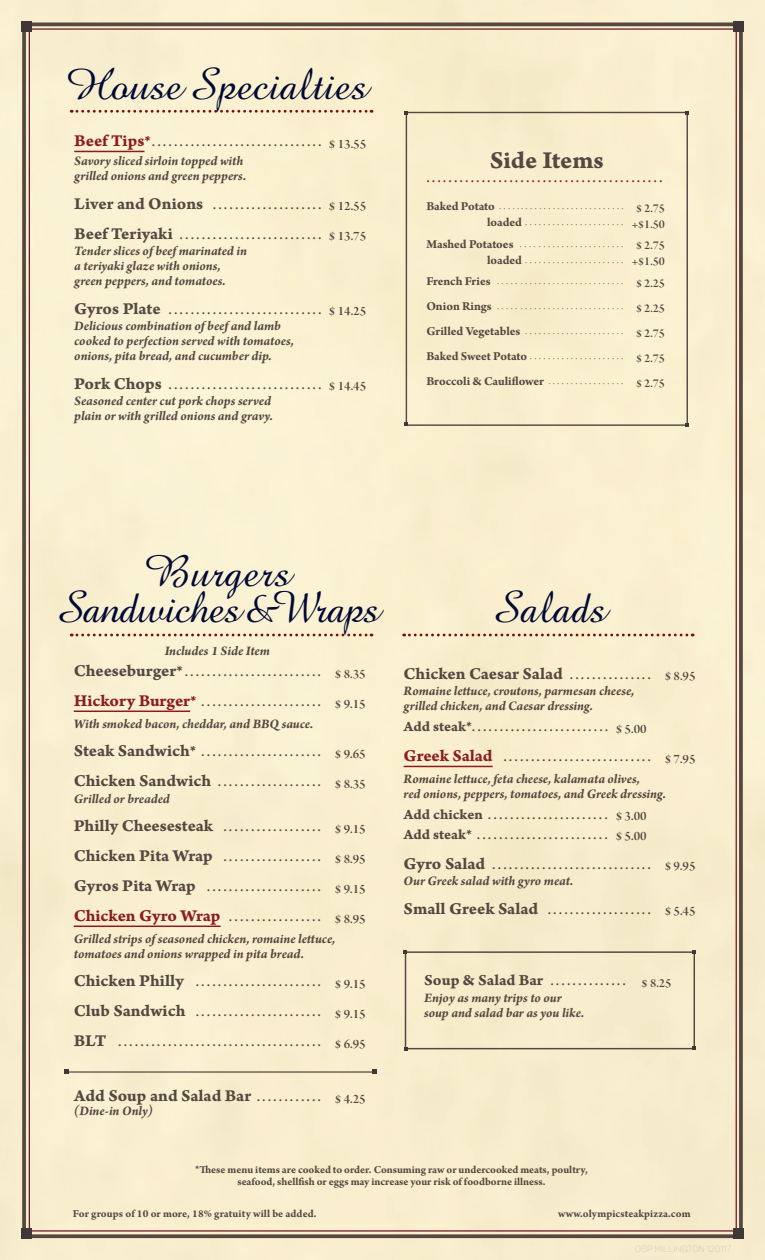
<style>
.page{position:relative;width:765px;height:1260px;background:#f9efce}
.page>*{position:absolute;margin:0;border:0;box-sizing:border-box;transform-origin:0 0}
.t1{font:45px/36.2px "Amazone BT";letter-spacing:-.025em;color:#000a35;text-align:center}
.t2{font:45px "Amazone BT";color:#000a35}
.t3{font:25.62px "Arno Pro Bold Caption";letter-spacing:-.005em;color:#544841}
.t4{font:17.5px "Arno Pro Bold Caption";letter-spacing:-.005em;color:#544841}
.t5{font:17.12px/30px "Arno Pro";color:#544841}
.t6{font:17.12px "Arno Pro";color:#8c1c1d}
.t7{font:italic 700 13.75px/15px "Arno Pro";letter-spacing:-.005em;color:#544841}
.t8{font:13.38px "Arno Pro Smbd Display";color:#544841}
.t9{font:700 12.88px "Arno Pro";letter-spacing:-.005em;color:#544841}
.t10{font:12.88px "Arno Pro Smbd Display";color:#544841}
.t11{font:700 11.25px/11.2px "Arno Pro";color:#544841;text-align:center}
.t12{font:3.5px "Amazone BT";color:#544841}
.s1{font-family:"Arno Pro Bold Caption";font-size:17.5px;color:#8c1c1d}
.s2{font-family:"Arno Pro Bold Caption";font-size:15px;color:#8c1c1d}
.s3{font-family:"Arno Pro Bold Caption";font-size:17.5px}
.s4{font-family:"Fairfield LH Sw Bold Italic Os F";font-size:10.25px}
.s5{font-family:"Arno Pro Bold Caption";font-size:15px}
.s6{font-family:"Arno Pro";font-size:17.12px}
.s7{font-family:"Arno Pro Bold Caption";font-size:13.75px}
.s8{font-family:"Arno Pro Bold Caption";font-size:16.25px}
.s9{font-family:"Fairfield LH Sw Bold Italic Os F";font-size:10.62px}
</style>
<div class="page">
<div style="left:22px;top:22px;width:721px;height:1216px;border:4px solid #544841"></div>
<div style="left:405px;top:951px;width:290px;height:98px;border:1px solid #544841"></div>
<svg style="left:692px;top:950px;width:4px;height:4px"></svg>
<svg style="left:692px;top:1046px;width:4px;height:4px"></svg>
<hr style="left:66px;top:1071px;width:309px;height:2px;background:#544841">
<svg style="left:64px;top:1070px;width:4px;height:4px"></svg>
<svg style="left:372px;top:1070px;width:5px;height:4px"></svg>
<hr style="left:74px;top:151px;width:71px;height:1px;background:#8c1c1d">
<hr style="left:74px;top:711px;width:116px;height:1px;background:#8c1c1d">
<hr style="left:74px;top:926px;width:147px;height:1px;background:#8c1c1d">
<hr style="left:404px;top:766px;width:89px;height:1px;background:#8c1c1d">
<svg style="left:71px;top:110px;width:301px;height:3px"></svg>
<svg style="left:71px;top:634px;width:301px;height:2px"></svg>
<svg style="left:404px;top:634px;width:289px;height:2px"></svg>
<div style="left:21px;top:21px;width:11px;height:11px;background:#403836"></div>
<div style="left:733px;top:21px;width:11px;height:11px;background:#403836"></div>
<div style="left:733px;top:1228px;width:11px;height:11px;background:#403836"></div>
<div style="left:21px;top:1228px;width:11px;height:11px;background:#403836"></div>
<div style="left:406px;top:112px;width:282px;height:314px;border:1px solid #544841"></div>
<svg style="left:405px;top:111px;width:3px;height:4px"></svg>
<svg style="left:405px;top:422px;width:3px;height:4px"></svg>
<svg style="left:685px;top:111px;width:4px;height:3px"></svg>
<svg style="left:685px;top:423px;width:4px;height:4px"></svg>
<h1 class="t2" style="left:67px;top:59px;width:303px">House Specialties</h1>
<p class="t5" style="left:74px;top:127px;width:293px"><span class="s1">Beef Tips</span><span class="s2">*</span>............................... <sub>$</sub><sub>13.55</sub></p>
<p class="t7" style="left:74px;top:154px;width:173px">Savory sliced sirloin topped with grilled onions and green peppers.</p>
<p class="t5" style="left:74px;top:190px;width:293px"><span class="s3">Liver and Onions</span> .................... <sub>$</sub><sub>12.55<br></sub><span class="s3">Beef Teriyaki</span> .......................... <sub>$</sub><sub>13.75</sub></p>
<p class="t7" style="left:74px;top:244px;width:174px">Tender slices of beef marinated in a teriyaki glaze with onions, green peppers, and tomatoes.</p>
<p class="t5" style="left:74px;top:295px;width:293px"><span class="s3">Gyros Plate</span> ............................ <sub>$</sub><sub>14.25</sub></p>
<p class="t7" style="left:74px;top:319px;width:221px">Delicious combination of beef and lamb cooked to perfection served with tomatoes, onions, pita bread, and cucumber dip.</p>
<p class="t5" style="left:74px;top:370px;width:293px"><span class="s3">Pork Chops</span> ............................ <sub>$</sub><sub>14.45</sub></p>
<p class="t7" style="left:74px;top:394px;width:200px">Seasoned center cut pork chops served plain or with grilled onions and gravy.</p>
<h2 class="t3" style="left:490px;top:145px;width:115px">Side Items</h2>
<p class="t6" style="left:426px;top:167px;width:238px">...........................................</p>
<p class="t9" style="left:426px;top:199px;width:70px">Baked Potato</p>
<p class="t12" style="left:499px;top:207px;width:126px">• • • • • • • • • • • • • • • • • • • • • • • • • • • •</p>
<p class="t10" style="left:636px;top:201px;width:30px"><span class="s4">$</span> 2.75</p>
<p class="t9" style="left:487px;top:215px;width:36px">loaded</p>
<p class="t12" style="left:525px;top:223px;width:100px">• • • • • • • • • • • • • • • • • • • • • •</p>
<p class="t10" style="left:632px;top:217px;width:34px"><span class="s4">+$</span>1.50</p>
<p class="t9" style="left:426px;top:236px;width:89px">Mashed Potatoes</p>
<p class="t12" style="left:520px;top:245px;width:105px">• • • • • • • • • • • • • • • • • • • • • • •</p>
<p class="t10" style="left:636px;top:238px;width:30px"><span class="s4">$</span> 2.75</p>
<p class="t9" style="left:487px;top:253px;width:36px">loaded</p>
<p class="t12" style="left:525px;top:261px;width:100px">• • • • • • • • • • • • • • • • • • • • • •</p>
<p class="t10" style="left:632px;top:254px;width:34px"><span class="s4">+$</span>1.50</p>
<p class="t9" style="left:426px;top:274px;width:66px">French Fries</p>
<p class="t12" style="left:497px;top:282px;width:128px">• • • • • • • • • • • • • • • • • • • • • • • • • • • •</p>
<p class="t10" style="left:636px;top:276px;width:30px"><span class="s4">$</span> 2.25</p>
<p class="t9" style="left:426px;top:299px;width:67px">Onion Rings</p>
<p class="t12" style="left:497px;top:307px;width:128px">• • • • • • • • • • • • • • • • • • • • • • • • • • • •</p>
<p class="t10" style="left:636px;top:301px;width:30px"><span class="s4">$</span> 2.25</p>
<p class="t9" style="left:426px;top:324px;width:96px">Grilled Vegetables</p>
<p class="t12" style="left:525px;top:332px;width:100px">• • • • • • • • • • • • • • • • • • • • • •</p>
<p class="t10" style="left:636px;top:326px;width:30px"><span class="s4">$</span> 2.75</p>
<p class="t9" style="left:426px;top:349px;width:102px">Baked Sweet Potato</p>
<p class="t12" style="left:530px;top:357px;width:95px">• • • • • • • • • • • • • • • • • • • • •</p>
<p class="t10" style="left:636px;top:351px;width:30px"><span class="s4">$</span> 2.75</p>
<p class="t9" style="left:426px;top:374px;width:119px">Broccoli &amp; Cauliflower</p>
<p class="t12" style="left:549px;top:382px;width:76px">• • • • • • • • • • • • • • • • •</p>
<p class="t10" style="left:636px;top:376px;width:30px"><span class="s4">$</span> 2.75</p>
<h1 class="t1" style="left:55px;top:554px;width:327px">Burgers<br>Sandwiches &amp; Wraps</h1>
<p class="t7" style="left:165px;top:644px;width:107px">Includes 1 Side Item</p>
<p class="t5" style="left:74px;top:657px;width:293px"><span class="s3">Cheeseburger</span><span class="s5">*</span>......................... <sub>$</sub><sub>8.35<br></sub><span class="s1">Hickory Burger</span><span class="s2">*</span> ...................... <sub>$</sub><sub>9.15</sub></p>
<p class="t7" style="left:74px;top:717px;width:241px">With smoked bacon, cheddar, and BBQ sauce.</p>
<p class="t5" style="left:74px;top:737px;width:293px"><span class="s3">Steak Sandwich</span><span class="s5">*</span> ...................... <sub>$</sub><sub>9.65<br></sub><span class="s3">Chicken Sandwich</span> ................... <sub>$</sub><sub>8.35</sub></p>
<p class="t7" style="left:74px;top:792px;width:98px">Grilled or breaded</p>
<p class="t5" style="left:74px;top:812px;width:293px;text-align:justify"><span class="s3">Philly Cheesesteak</span> .................. <sub>$</sub><sub>9.15<br></sub><span class="s3">Chicken Pita Wrap</span> .................. <sub>$</sub><sub>8.95<br></sub><span class="s3">Gyros Pita Wrap</span> ..................... <sub>$</sub><sub>9.15<br></sub><span class="s1">Chicken Gyro Wrap</span> ................. <sub>$</sub><sub>8.95</sub></p>
<p class="t7" style="left:74px;top:932px;width:263px">Grilled strips of seasoned chicken, romaine lettuce, tomatoes and onions wrapped in pita bread.</p>
<p class="t5" style="left:74px;top:967px;width:293px;text-align:justify"><span class="s3">Chicken Philly</span> ....................... <sub>$</sub><sub>9.15<br></sub><span class="s3">Club Sandwich</span> ....................... <sub>$</sub><sub>9.15<br></sub><span class="s3">BLT</span> ..................................... <sub>$</sub><sub>6.95</sub></p>
<p class="t4" style="left:74px;top:1085px;width:293px">Add Soup and Salad Bar <span class="s6">............</span> <sub>$</sub> <sub>4.25</sub></p>
<p class="t7" style="left:74px;top:1104px;width:81px">(Dine-in Only)</p>
<h1 class="t2" style="left:491px;top:581px;width:117px">Salads</h1>
<p class="t4" style="left:404px;top:663px;width:293px">Chicken Caesar Salad <span class="s6">...............</span> <sub>$</sub> <sub>8.95</sub></p>
<p class="t7" style="left:404px;top:684px;width:232px">Romaine lettuce, croutons, parmesan cheese, grilled chicken, and Caesar dressing.</p>
<p class="t5" style="left:404px;top:712px;width:293px"><span class="s5">Add steak</span><span class="s7">*</span>......................... <sub>$</sub><sub>5.00<br></sub><span class="s1">Greek Salad</span> ........................... <sub>$</sub><sub>7.95</sub></p>
<p class="t7" style="left:404px;top:772px;width:264px">Romaine lettuce, feta cheese, kalamata olives,<br>red onions, peppers, tomatoes, and Greek dressing.</p>
<p class="t5" style="left:404px;top:805px;width:245px;line-height:20px"><span class="s5">Add chicken</span> ...................... <sub>$</sub><sub>3.00<br></sub><span class="s5">Add steak</span><span class="s7">*</span> ........................ <sub>$</sub><sub>5.00</sub></p>
<p class="t5" style="left:404px;top:850px;width:293px"><span class="s3">Gyro Salad</span> ............................. <sub>$</sub><sub>9.95</sub></p>
<p class="t7" style="left:404px;top:874px;width:171px">Our Greek salad with gyro meat.</p>
<p class="t5" style="left:404px;top:895px;width:293px"><span class="s3">Small Greek Salad</span> ................... <sub>$</sub><sub>5.45</sub></p>
<p class="t5" style="left:424px;top:966px;width:203px"><span class="s8">Soup &amp; Salad Bar</span> ..............</p>
<p class="t8" style="left:642px;top:976px;width:31px"><span class="s9">$</span> 8.25</p>
<p class="t7" style="left:424px;top:991px;width:161px">Enjoy as many trips to our soup and salad bar as you like.</p>
<p class="t11" style="left:195px;top:1165px;width:394px">*These menu items are cooked to order. Consuming raw or undercooked meats, poultry, seafood, shellfish or eggs may increase your risk of foodborne illness.</p>
<p class="t11" style="left:73px;top:1208px;width:245px">For groups of 10 or more, 18% gratuity will be added.</p>
<p class="t11" style="left:558px;top:1208px;width:134px">www.olympicsteakpizza.com</p>
</div>
